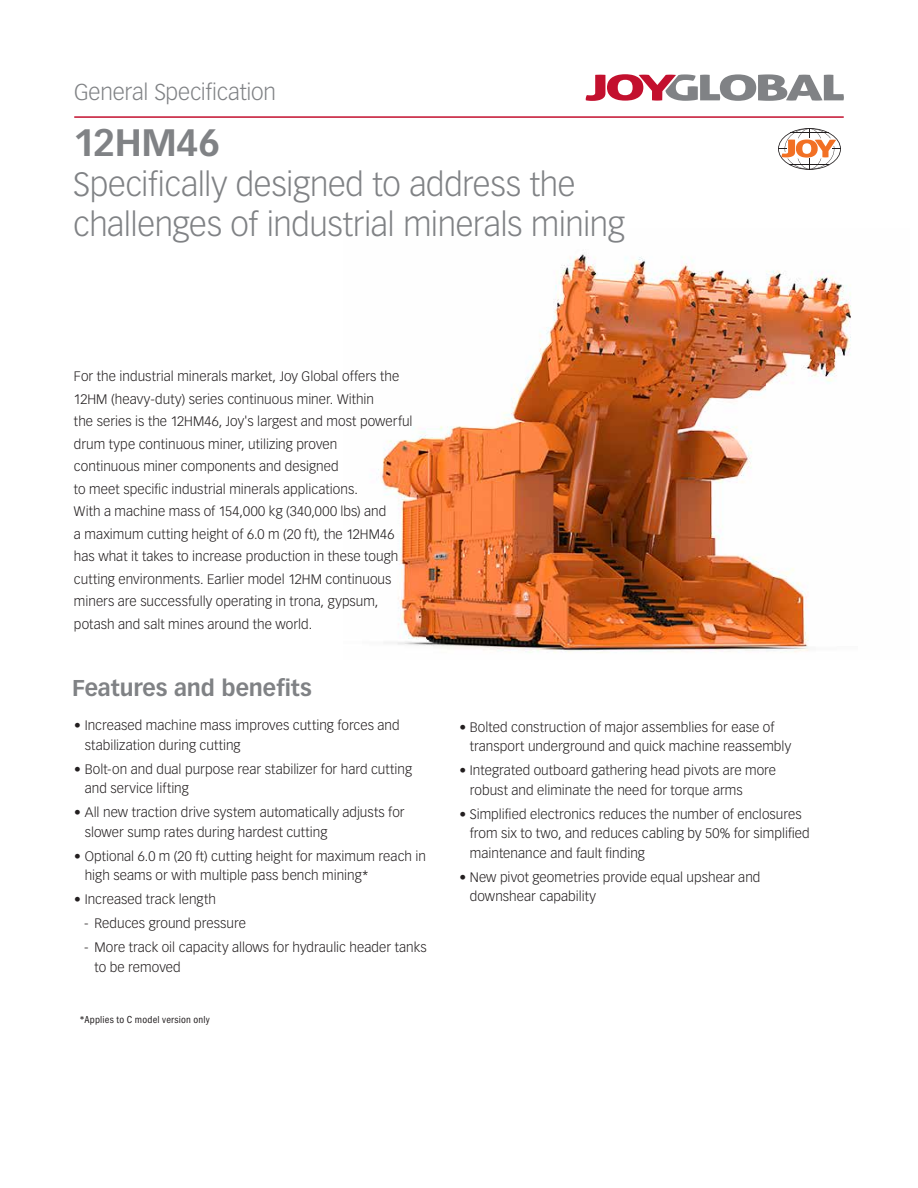
<style>
.page{position:relative;width:918px;height:1188px;background:#fff}
.page>*{position:absolute;margin:0;border:0;box-sizing:border-box;transform-origin:0 0}
.Cover_Title{font:700 37.5px "Vectora LT Std";letter-spacing:-.02em;color:#808285}
.Cover_2nd_Title{font:300 33px/39.6px "Vectora LT Std";letter-spacing:-.015em;color:#808285}
.t1{font:300 22.5px "Vectora LT Std";letter-spacing:-.01em;color:#808285}
.body{font:700 22.5px "Vectora LT Std";letter-spacing:-.005em;color:#808285}
.body-2{font:300 13.5px/22.5px "Vectora LT Std";letter-spacing:.005em;color:#231f20}
.t2{font:condensed 10.5px "ITC Franklin Gothic Std";letter-spacing:.015em;color:#231f20}
</style>
<div class="page">
<svg style="left:586px;top:74px;width:258px;height:27px"></svg>
<hr style="left:74px;top:116px;width:770px;height:2px;background:#c3102e">
<svg style="left:778px;top:128px;width:63px;height:42px"></svg>
<img style="left:378px;top:254px;width:473px;height:399px">
<h3 class="t1" style="left:74px;top:79px;width:203px">General Specification</h3>
<p class="Cover_Title" style="left:73px;top:120px;width:148px">12HM46</p>
<p class="Cover_2nd_Title" style="left:73px;top:165px;width:553px">Specifically designed to address the challenges of industrial minerals mining</p>
<p class="body-2" style="left:74px;top:365px;width:340px">For the industrial minerals market, Joy Global offers the 12HM (heavy-duty) series continuous miner. Within<br>the series is the 12HM46, Joy's largest and most powerful drum type continuous miner, utilizing proven<br>continuous miner components and designed<br>to meet specific industrial minerals applications.<br>With a machine mass of 154,000 kg (340,000 lbs) and<br>a maximum cutting height of 6.0 m (20 ft), the 12HM46 has what it takes to increase production in these tough cutting environments. Earlier model 12HM continuous miners are successfully operating in trona, gypsum, potash and salt mines around the world.</p>
<p class="body" style="left:72px;top:675px;width:241px">Features and benefits</p>
<p class="body-2" style="left:85px;top:716px;width:317px;line-height:19.5px;text-indent:-10px">• Increased machine mass improves cutting forces and stabilization during cutting</p>
<p class="body-2" style="left:85px;top:759px;width:329px;line-height:19.5px;text-indent:-10px">• Bolt-on and dual purpose rear stabilizer for hard cutting and service lifting</p>
<p class="body-2" style="left:85px;top:803px;width:321px;line-height:19.5px;text-indent:-10px">• All new traction drive system automatically adjusts for slower sump rates during hardest cutting</p>
<p class="body-2" style="left:85px;top:846px;width:343px;line-height:19.5px;text-indent:-10px">• Optional 6.0 m (20 ft) cutting height for maximum reach in high seams or with multiple pass bench mining*</p>
<p class="body-2" style="left:74px;top:888px;width:143px">• Increased track length</p>
<p class="body-2" style="left:84px;top:912px;width:163px">- Reduces ground pressure</p>
<p class="body-2" style="left:94px;top:938px;width:334px;line-height:19.5px;text-indent:-10px">- More track oil capacity allows for hydraulic header tanks to be removed</p>
<p class="t2" style="left:80px;top:1013px;width:132px">*Applies to C model version only</p>
<p class="body-2" style="left:470px;top:717px;width:323px;line-height:19.5px;text-indent:-10px">• Bolted construction of major assemblies for ease of transport underground and quick machine reassembly</p>
<p class="body-2" style="left:470px;top:761px;width:308px;line-height:19.5px;text-indent:-10px">• Integrated outboard gathering head pivots are more robust and eliminate the need for torque arms</p>
<p class="body-2" style="left:470px;top:804px;width:341px;line-height:19.5px;text-indent:-10px">• Simplified electronics reduces the number of enclosures from six to two, and reduces cabling by 50% for simplified maintenance and fault finding</p>
<p class="body-2" style="left:470px;top:867px;width:292px;line-height:19.5px;text-indent:-10px">• New pivot geometries provide equal upshear and downshear capability</p>
</div>
